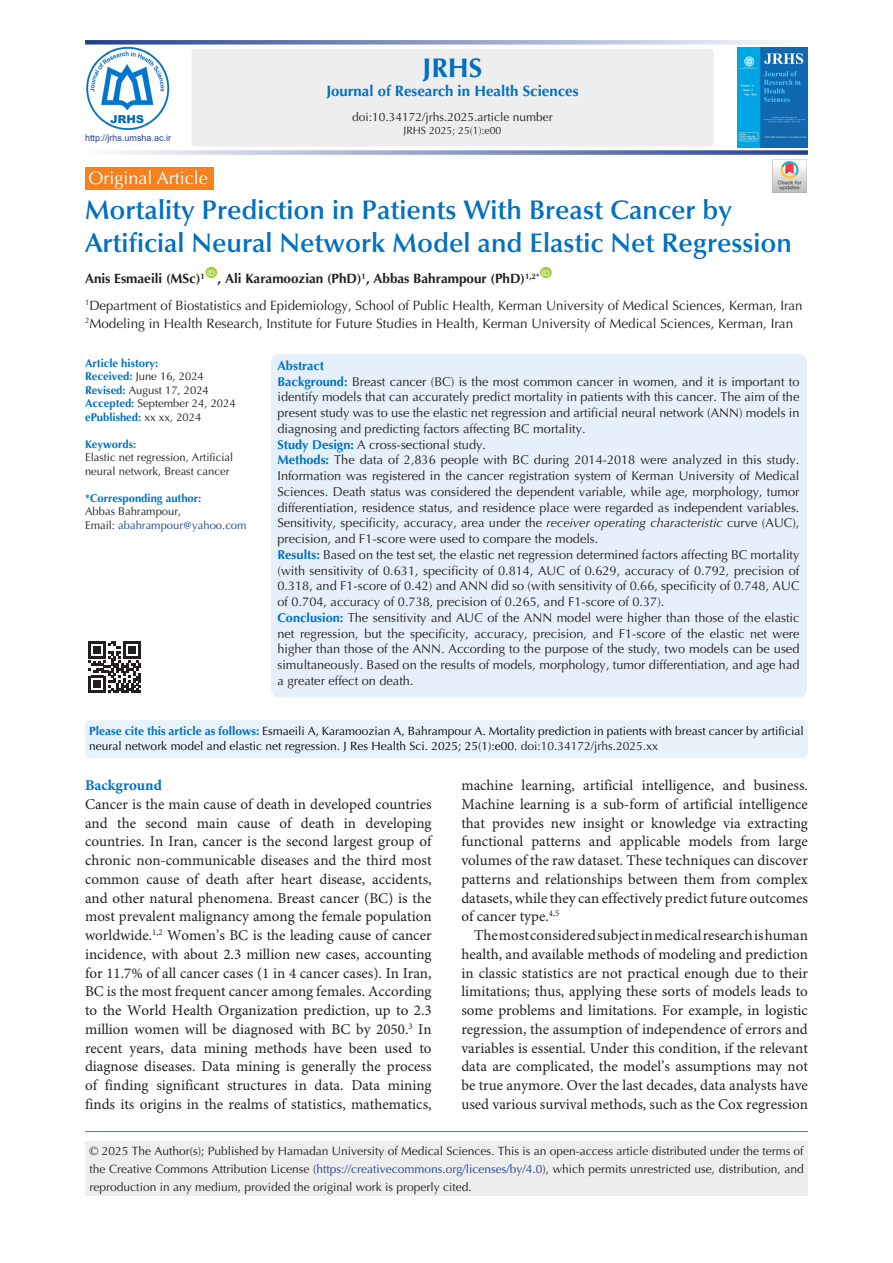
<style>
.page{position:relative;width:893px;height:1263px;background:#fff}
.page>*{position:absolute;margin:0;border:0;box-sizing:border-box;transform-origin:0 0}
.t1{font:600 27px/33px "Optima LT Std";color:#0070c0}
.t2{font:700 27px "Optima LT Std";color:#0070c0}
.t3{font:18px "Optima LT Std";color:#fff}
.t4{font:15px/18.8px "Minion Pro";color:#231f20;text-align:justify}
.t5{font:700 15px "Optima LT Std";color:#0070c0}
.heading_1{font:700 15px "Minion Pro";color:#0070c0}
.t6{font:13.5px "Optima LT Std";color:#231f20}
.t7{font:700 13.5px "Optima LT Std";color:#231f20}
.t8{font:12.75px/15.8px "Optima LT Std";color:#231f20;text-align:justify}
.t9{font:700 12.75px "Optima LT Std";color:#0070c0}
.t10{font:12px/18px "Optima LT Std";color:#221e1f;text-align:justify}
.t11{font:12px/15.8px "Optima LT Std";color:#040503}
.t12{font:12px "Optima LT Std";color:#231f20}
.t13{font:11.25px/13.5px "Optima LT Std";color:#231f20}
.t14{font:700 11.25px "Optima LT Std";color:#0070c0}
.t15{font:11.25px "Optima LT Std";color:#253f8e}
.t16{font:10.5px "Optima LT Std";color:#231f20}
.Body_Text{font:9px "Arial";color:#253f8e}
.t17{font:7.8px "Arial";color:#fff}
.s1{font-weight:700;color:#0070c0}
.s2{font-weight:400;color:#231f20}
.s3{color:#231f20}
.s4{font-style:italic}
.s5{color:#253f8e}
</style>
<div class="page">
<hr style="left:85px;top:1131px;width:723px;height:1px;background:#0099e5">
<div style="left:191px;top:49px;width:522px;height:98px;background:#eee;border-radius:4px"></div>
<div style="left:85px;top:1141px;width:723px;height:55px;background:#eee"></div>
<div style="left:205px;top:267px;width:12px;height:11px;background:#a6ce39;border-radius:50%"></div>
<div style="left:540px;top:267px;width:12px;height:11px;background:#a6ce39;border-radius:50%"></div>
<div style="left:85px;top:167px;width:129px;height:23px;background:#f58220"></div>
<img style="left:773px;top:159px;width:34px;height:34px">
<img style="left:738px;top:47px;width:70px;height:100px">
<img style="left:86px;top:47px;width:84px;height:83px">
<svg style="left:112px;top:150px;width:696px;height:5px;background:#98a4c9"></svg>
<svg style="left:85px;top:40px;width:697px;height:5px;background:#97a4c9"></svg>
<div style="left:85px;top:720px;width:723px;height:38px;background:#e8f2fa;border-radius:4px"></div>
<svg style="left:89px;top:641px;width:52px;height:52px"></svg>
<div style="left:271px;top:354px;width:536px;height:343px;background:#e6f0fa;border-radius:8px"></div>
<p class="Body_Text" style="left:85px;top:132px;width:88px">http://jrhs.umsha.ac.ir</p>
<p class="t3" style="left:88px;top:167px;width:121px">Original Article</p>
<p class="t2" style="left:422px;top:52px;width:61px">JRHS</p>
<p class="t5" style="left:326px;top:83px;width:254px">Journal of Research in Health Sciences</p>
<p class="t12" style="left:352px;top:110px;width:202px">doi:10.34172/jrhs.2025.article number</p>
<p class="t16" style="left:403px;top:124px;width:100px">JRHS 2025; 25(1):e00</p>
<p class="t1" style="left:85px;top:194px;width:708px">Mortality Prediction in Patients With Breast Cancer by<br>Artificial Neural Network Model and Elastic Net Regression</p>
<p class="t7" style="left:85px;top:271px;width:121px">Anis Esmaeili (MSc)<sup>1</sup></p>
<p class="t17" style="left:542px;top:267px;width:9px">ID</p>
<p class="t6" style="left:85px;top:297px;width:719px"><sup>1</sup>Department of Biostatistics and Epidemiology, School of Public Health, Kerman University of Medical Sciences, Kerman, Iran</p>
<p class="t6" style="left:85px;top:315px;width:710px"><sup>2</sup>Modeling in Health Research, Institute for Future Studies in Health, Kerman University of Medical Sciences, Kerman, Iran</p>
<p class="t17" style="left:207px;top:267px;width:9px">ID</p>
<p class="t7" style="left:218px;top:271px;width:323px">, Ali Karamoozian (PhD)<sup>1</sup>, Abbas Bahrampour (PhD)<sup>1,2*</sup></p>
<p class="t14" style="left:85px;top:356px;width:75px">Article history:</p>
<p class="t13" style="left:85px;top:370px;width:120px"><span class="s1">Received:</span> June 16, 2024</p>
<p class="t13" style="left:85px;top:383px;width:125px"><span class="s1">Revised:</span> August 17, 2024</p>
<p class="t13" style="left:85px;top:397px;width:152px"><span class="s1">Accepted:</span> September 24, 2024</p>
<p class="t14" style="left:85px;top:410px;width:118px">ePublished: <span class="s2">xx xx, 2024</span></p>
<p class="t14" style="left:85px;top:437px;width:53px">Keywords:</p>
<p class="t13" style="left:85px;top:451px;width:150px">Elastic net regression, Artificial neural network, Breast cancer</p>
<p class="t14" style="left:85px;top:491px;width:118px">*Corresponding author:</p>
<p class="t13" style="left:85px;top:505px;width:98px">Abbas Bahrampour,</p>
<p class="t15" style="left:85px;top:518px;width:163px"><span class="s3">Email:</span> abahrampour@yahoo.com</p>
<p class="t9" style="left:277px;top:358px;width:48px">Abstract</p>
<p class="t8" style="left:277px;top:373px;width:524px"><span class="s1">Background:</span> Breast cancer (BC) is the most common cancer in women, and it is important to identify models that can accurately predict mortality in patients with this cancer. The aim of the present study was to use the elastic net regression and artificial neural network (ANN) models in diagnosing and predicting factors affecting BC mortality.</p>
<p class="t8" style="left:277px;top:436px;width:210px"><span class="s1">Study Design:</span> A cross-sectional study.</p>
<p class="t8" style="left:277px;top:452px;width:524px"><span class="s1">Methods:</span> The data of 2,836 people with BC during 2014-2018 were analyzed in this study.<br>Information was registered in the cancer registration system of Kerman University of Medical Sciences. Death status was considered the dependent variable, while age, morphology, tumor differentiation, residence status, and residence place were regarded as independent variables.<br>Sensitivity, specificity, accuracy, area under the <span class="s4">receiver operating characteristic</span> curve (AUC), precision, and F1-score were used to compare the models.</p>
<p class="t8" style="left:277px;top:547px;width:524px"><span class="s1">Results:</span> Based on the test set, the elastic net regression determined factors affecting BC mortality (with sensitivity of 0.631, specificity of 0.814, AUC of 0.629, accuracy of 0.792, precision of 0.318, and F1-score of 0.42) and ANN did so (with sensitivity of 0.66, specificity of 0.748, AUC of 0.704, accuracy of 0.738, precision of 0.265, and F1-score of 0.37).</p>
<p class="t8" style="left:277px;top:610px;width:524px"><span class="s1">Conclusion:</span> The sensitivity and AUC of the ANN model were higher than those of the elastic net regression, but the specificity, accuracy, precision, and F1-score of the elastic net were higher than those of the ANN. According to the purpose of the study, two models can be used simultaneously. Based on the results of models, morphology, tumor differentiation, and age had a greater effect on death.</p>
<p class="t11" style="left:89px;top:723px;width:716px"><span class="s1">Please cite this article as follows:</span> Esmaeili A, Karamoozian A, Bahrampour A. Mortality prediction in patients with breast cancer by artificial neural network model and elastic net regression. J Res Health Sci. 2025; 25(1):e00. <span class="s3">doi:10.34172/jrhs.2025.xx</span></p>
<p class="heading_1" style="left:85px;top:775px;width:78px">Background</p>
<p class="t4" style="left:85px;top:795px;width:348px">Cancer is the main cause of death in developed countries and the second main cause of death in developing countries. In Iran, cancer is the second largest group of chronic non-communicable diseases and the third most common cause of death after heart disease, accidents, and other natural phenomena. Breast cancer (BC) is the most prevalent malignancy among the female population worldwide.<sup>1,2</sup> Women’s BC is the leading cause of cancer incidence, with about 2.3 million new cases, accounting for 11.7% of all cancer cases (1 in 4 cancer cases). In Iran, BC is the most frequent cancer among females. According to the World Health Organization prediction, up to 2.3 million women will be diagnosed with BC by 2050.<sup>3</sup> In recent years, data mining methods have been used to diagnose diseases. Data mining is generally the process of finding significant structures in data. Data mining finds its origins in the realms of statistics, mathematics,</p>
<p class="t4" style="left:461px;top:777px;width:348px">machine learning, artificial intelligence, and business.<br>Machine learning is a sub-form of artificial intelligence that provides new insight or knowledge via extracting functional patterns and applicable models from large volumes of the raw dataset. These techniques can discover patterns and relationships between them from complex datasets, while they can effectively predict future outcomes of cancer type.<sup>4,5</sup></p>
<p class="t4" style="left:461px;top:927px;width:348px;text-indent:13px">The most considered subject in medical research is human health, and available methods of modeling and prediction in classic statistics are not practical enough due to their limitations; thus, applying these sorts of models leads to some problems and limitations. For example, in logistic regression, the assumption of independence of errors and variables is essential. Under this condition, if the relevant data are complicated, the model’s assumptions may not be true anymore. Over the last decades, data analysts have used various survival methods, such as the Cox regression</p>
<p class="t10" style="left:90px;top:1142px;width:715px"><span class="s3">© 2025 The Author(s); Published by Hamadan University of Medical Sciences.</span> This is an open-access article distributed under the terms of the Creative Commons Attribution License (<span class="s5">https://creativecommons.org/licenses/by/4.0</span>), which permits unrestricted use, distribution, and reproduction in any medium, provided the original work is properly cited.</p>
</div>
